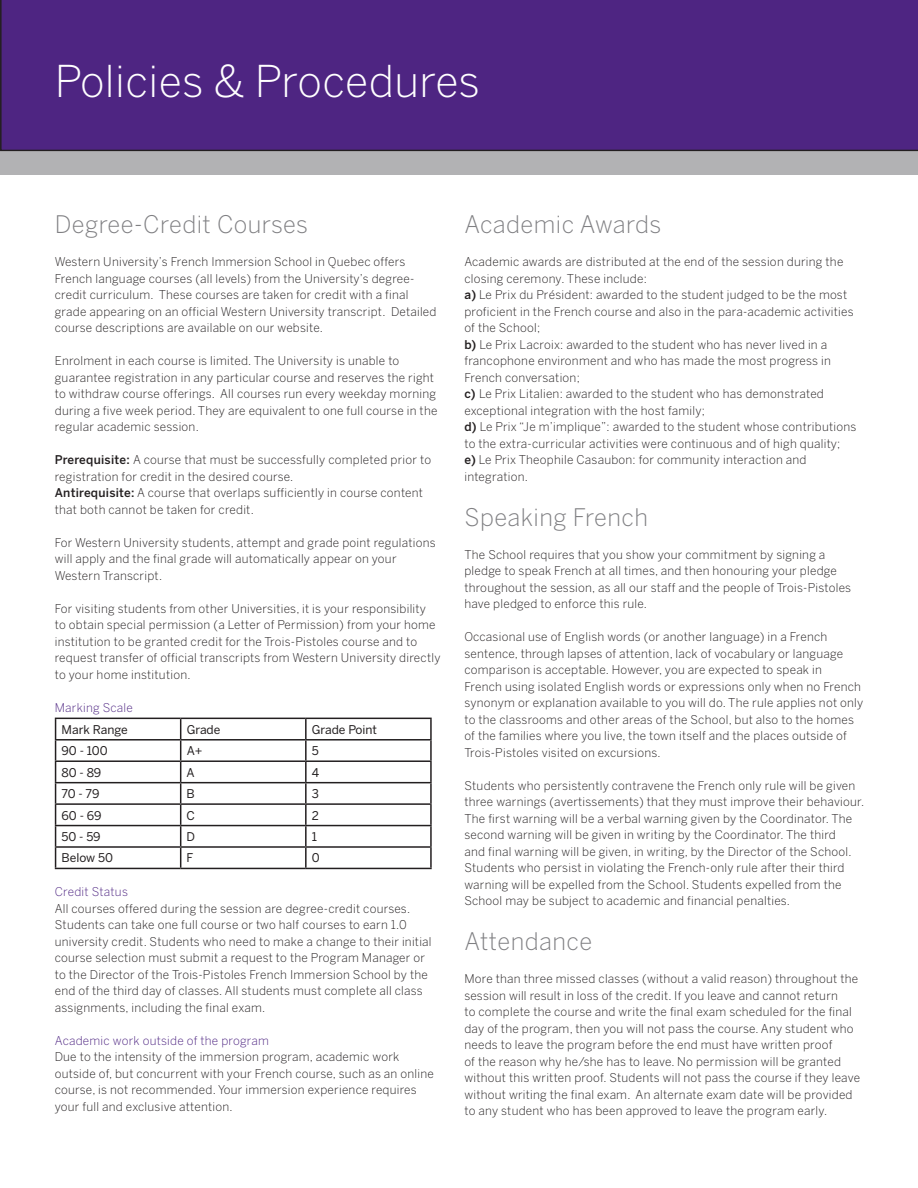
<style>
.page{position:relative;width:918px;height:1188px;background:#fff}
.page>*{position:absolute;margin:0;border:0;box-sizing:border-box;transform-origin:0 0}
.t1{font:300 43.5px "Benton Sans";letter-spacing:.01em;color:#fff}
.t2{font:300 24px "Benton Sans";letter-spacing:.02em;color:#808083}
.t3{font:300 12px/16.5px "Benton Sans";letter-spacing:.02em;color:#231f20}
.t4{font:12px "Benton Sans";color:#231f20}
.t5{font:300 12px "Benton Sans";letter-spacing:.02em;color:#4e2582}
.s1{font-weight:500}
</style>
<div class="page">
<div style="left:0;top:0;width:918px;height:151px;background:#4e2582"></div>
<div style="left:0;top:151px;width:918px;height:24px;background:#b2b2b4"></div>
<hr style="left:55px;top:718px;width:126px;height:1px;background:#231f20">
<hr style="left:181px;top:718px;width:125px;height:1px;background:#231f20">
<hr style="left:306px;top:718px;width:126px;height:1px;background:#231f20">
<hr style="left:305px;top:719px;width:2px;height:20px;background:#231f20">
<hr style="left:430px;top:719px;width:2px;height:20px;background:#231f20">
<hr style="left:55px;top:739px;width:126px;height:2px;background:#231f20">
<hr style="left:181px;top:739px;width:125px;height:2px;background:#231f20">
<hr style="left:306px;top:739px;width:126px;height:2px;background:#231f20">
<svg style="left:305px;top:741px;width:2px;height:19px"></svg>
<svg style="left:430px;top:741px;width:2px;height:19px"></svg>
<hr style="left:55px;top:760px;width:126px;height:2px;background:#231f20">
<hr style="left:181px;top:760px;width:125px;height:2px;background:#231f20">
<hr style="left:306px;top:760px;width:126px;height:2px;background:#231f20">
<hr style="left:305px;top:762px;width:2px;height:20px;background:#231f20">
<hr style="left:430px;top:762px;width:2px;height:20px;background:#231f20">
<hr style="left:55px;top:782px;width:126px;height:1px;background:#231f20">
<hr style="left:181px;top:782px;width:125px;height:1px;background:#231f20">
<hr style="left:306px;top:782px;width:126px;height:1px;background:#231f20">
<hr style="left:305px;top:783px;width:2px;height:20px;background:#231f20">
<hr style="left:430px;top:783px;width:2px;height:20px;background:#231f20">
<hr style="left:55px;top:803px;width:126px;height:2px;background:#231f20">
<hr style="left:181px;top:803px;width:125px;height:2px;background:#231f20">
<hr style="left:306px;top:803px;width:126px;height:2px;background:#231f20">
<hr style="left:305px;top:805px;width:2px;height:20px;background:#231f20">
<hr style="left:430px;top:805px;width:2px;height:20px;background:#231f20">
<hr style="left:55px;top:825px;width:126px;height:1px;background:#231f20">
<hr style="left:181px;top:825px;width:125px;height:1px;background:#231f20">
<hr style="left:306px;top:825px;width:126px;height:1px;background:#231f20">
<hr style="left:305px;top:826px;width:2px;height:20px;background:#231f20">
<hr style="left:430px;top:826px;width:2px;height:20px;background:#231f20">
<hr style="left:55px;top:846px;width:126px;height:2px;background:#231f20">
<svg style="left:55px;top:719px;width:1px;height:149px"></svg>
<hr style="left:181px;top:846px;width:125px;height:2px;background:#231f20">
<svg style="left:180px;top:719px;width:1px;height:149px"></svg>
<hr style="left:306px;top:846px;width:126px;height:2px;background:#231f20">
<hr style="left:305px;top:848px;width:2px;height:20px;background:#231f20">
<hr style="left:430px;top:848px;width:2px;height:20px;background:#231f20">
<hr style="left:55px;top:868px;width:126px;height:1px;background:#231f20">
<hr style="left:181px;top:868px;width:125px;height:1px;background:#231f20">
<hr style="left:306px;top:868px;width:126px;height:1px;background:#231f20">
<h1 class="t1" style="left:55px;top:56px;width:427px">Policies &amp; Procedures</h1>
<h2 class="t2" style="left:55px;top:210px;width:255px">Degree-Credit Courses</h2>
<p class="t3" style="left:55px;top:253px;width:383px">Western University’s French Immersion School in Quebec offers French language courses (all levels) from the University’s degree&shy;credit curriculum. These courses are taken for credit with a final grade appearing on an official Western University transcript. Detailed course descriptions are available on our website.</p>
<p class="t3" style="left:55px;top:352px;width:384px">Enrolment in each course is limited. The University is unable to guarantee registration in any particular course and reserves the right to withdraw course offerings. All courses run every weekday morning during a five week period. They are equivalent to one full course in the regular academic session.</p>
<p class="t3" style="left:55px;top:451px;width:378px"><span class="s1">Prerequisite:</span> A course that must be successfully completed prior to registration for credit in the desired course.<br><span class="s1">Antirequisite:</span> A course that overlaps sufficiently in course content that both cannot be taken for credit.</p>
<p class="t3" style="left:55px;top:534px;width:382px">For Western University students, attempt and grade point regulations will apply and the final grade will automatically appear on your<br>Western Transcript.</p>
<p class="t3" style="left:55px;top:600px;width:387px">For visiting students from other Universities, it is your responsibility<br>to obtain special permission (a Letter of Permission) from your home institution to be granted credit for the Trois-Pistoles course and to request transfer of official transcripts from Western University directly to your home institution.</p>
<p class="t5" style="left:55px;top:700px;width:80px">Marking Scale</p>
<p class="t4" style="left:62px;top:722px;width:68px">Mark Range</p>
<p class="t4" style="left:187px;top:722px;width:35px">Grade</p>
<p class="t4" style="left:312px;top:722px;width:67px">Grade Point</p>
<p class="t4" style="left:62px;top:744px;width:48px">90 - 100</p>
<p class="t4" style="left:187px;top:744px;width:17px">A+</p>
<p class="t4" style="left:312px;top:744px;width:9px">5</p>
<p class="t4" style="left:62px;top:765px;width:41px">80 - 89</p>
<p class="t4" style="left:187px;top:765px;width:10px">A</p>
<p class="t4" style="left:312px;top:765px;width:9px">4</p>
<p class="t4" style="left:62px;top:787px;width:40px">70 - 79</p>
<p class="t4" style="left:187px;top:787px;width:10px">B</p>
<p class="t4" style="left:312px;top:787px;width:9px">3</p>
<p class="t4" style="left:62px;top:808px;width:41px">60 - 69</p>
<p class="t4" style="left:187px;top:808px;width:10px">C</p>
<p class="t4" style="left:312px;top:808px;width:9px">2</p>
<p class="t4" style="left:62px;top:830px;width:41px">50 - 59</p>
<p class="t4" style="left:187px;top:830px;width:10px">D</p>
<p class="t4" style="left:312px;top:830px;width:7px">1</p>
<p class="t4" style="left:61px;top:851px;width:53px">Below 50</p>
<p class="t4" style="left:187px;top:851px;width:8px">F</p>
<p class="t4" style="left:312px;top:851px;width:9px">0</p>
<p class="t5" style="left:55px;top:885px;width:75px">Credit Status</p>
<p class="t3" style="left:55px;top:900px;width:378px">All courses offered during the session are degree-credit courses.<br>Students can take one full course or two half courses to earn 1.0 university credit. Students who need to make a change to their initial course selection must submit a request to the Program Manager or to the Director of the Trois-Pistoles French Immersion School by the end of the third day of classes. All students must complete all class assignments, including the final exam.</p>
<p class="t5" style="left:55px;top:1033px;width:216px">Academic work outside of the program</p>
<p class="t3" style="left:55px;top:1048px;width:381px">Due to the intensity of the immersion program, academic work outside of, but concurrent with your French course, such as an online course, is not recommended. Your immersion experience requires your full and exclusive attention.</p>
<h2 class="t2" style="left:464px;top:210px;width:199px">Academic Awards</h2>
<p class="t3" style="left:464px;top:253px;width:394px">Academic awards are distributed at the end of the session during the closing ceremony. These include:<br><span class="s1">a)</span> Le Prix du Président: awarded to the student judged to be the most proficient in the French course and also in the para-academic activities of the School;<br><span class="s1">b)</span> Le Prix Lacroix: awarded to the student who has never lived in a francophone environment and who has made the most progress in French conversation;<br><span class="s1">c)</span> Le Prix Litalien: awarded to the student who has demonstrated exceptional integration with the host family;<br><span class="s1">d)</span> Le Prix “Je m’implique”: awarded to the student whose contributions to the extra-curricular activities were continuous and of high quality;<br><span class="s1">e)</span> Le Prix Theophile Casaubon: for community interaction and integration.</p>
<h2 class="t2" style="left:464px;top:503px;width:185px">Speaking French</h2>
<p class="t3" style="left:464px;top:546px;width:388px">The School requires that you show your commitment by signing a pledge to speak French at all times, and then honouring your pledge throughout the session, as all our staff and the people of Trois-Pistoles have pledged to enforce this rule.</p>
<p class="t3" style="left:464px;top:628px;width:401px">Occasional use of English words (or another language) in a French sentence, through lapses of attention, lack of vocabulary or language comparison is acceptable. However, you are expected to speak in<br>French using isolated English words or expressions only when no French synonym or explanation available to you will do. The rule applies not only to the classrooms and other areas of the School, but also to the homes of the families where you live, the town itself and the places outside of Trois-Pistoles visited on excursions.</p>
<p class="t3" style="left:464px;top:777px;width:401px">Students who persistently contravene the French only rule will be given three warnings (avertissements) that they must improve their behaviour.<br>The first warning will be a verbal warning given by the Coordinator. The second warning will be given in writing by the Coordinator. The third<br>and final warning will be given, in writing, by the Director of the School.<br>Students who persist in violating the French-only rule after their third warning will be expelled from the School. Students expelled from the School may be subject to academic and financial penalties.</p>
<h2 class="t2" style="left:464px;top:927px;width:129px">Attendance</h2>
<p class="t3" style="left:464px;top:970px;width:397px">More than three missed classes (without a valid reason) throughout the session will result in loss of the credit. If you leave and cannot return<br>to complete the course and write the final exam scheduled for the final day of the program, then you will not pass the course. Any student who needs to leave the program before the end must have written proof<br>of the reason why he/she has to leave. No permission will be granted without this written proof. Students will not pass the course if they leave without writing the final exam. An alternate exam date will be provided to any student who has been approved to leave the program early.</p>
</div>
